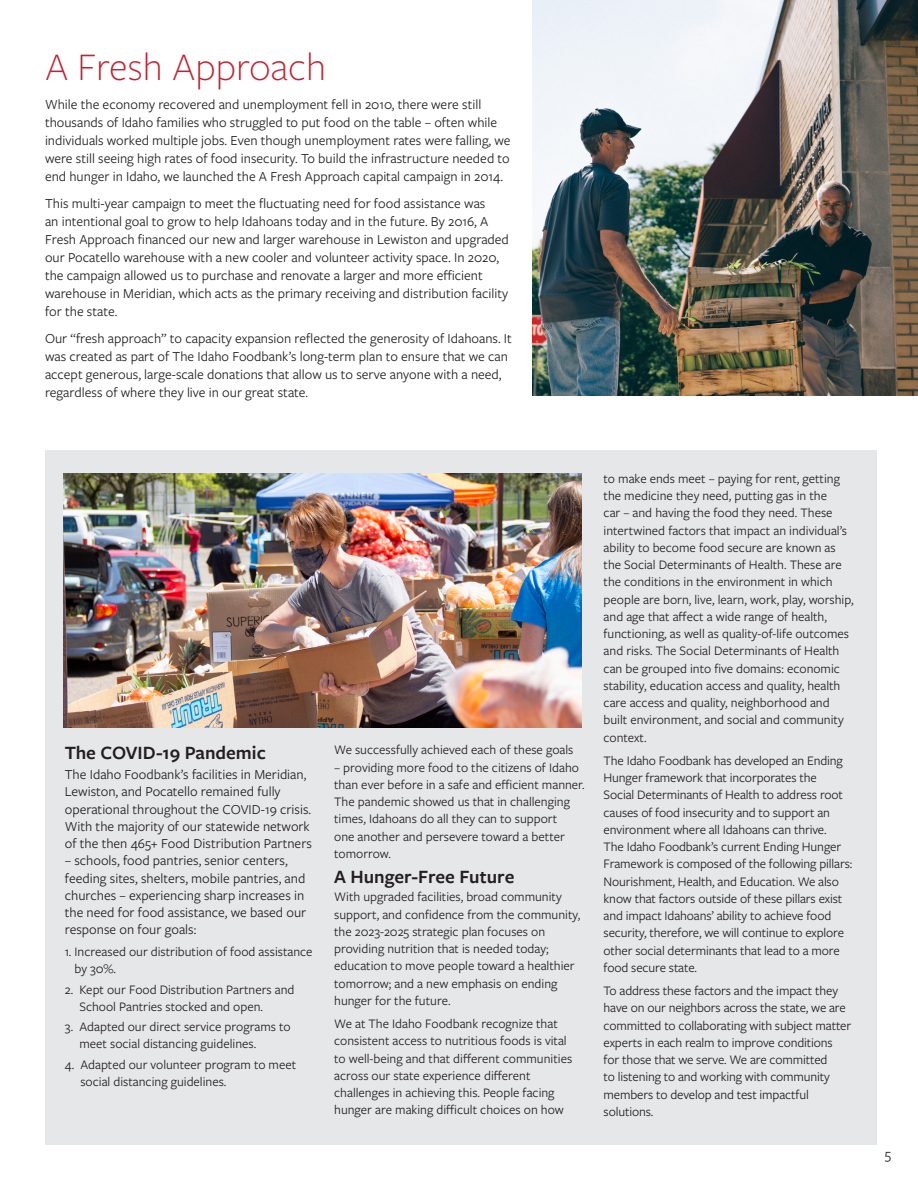
<style>
.page{position:relative;width:918px;height:1188px;background:#fff}
.page>*{position:absolute;margin:0;border:0;box-sizing:border-box;transform-origin:0 0}
.t1{font:300 40.5px "Freight Sans Pro";color:#c7202f}
.t2{font:600 19.5px "Freight Sans Pro";color:#231f20}
.t3{font:15px "Freight Sans Pro";color:#231f20}
.t4{font:14.25px/18px "Freight Sans Pro";color:#231f20}
.t5{font:13.5px/17.2px "Freight Sans Pro";color:#231f20}
</style>
<div class="page">
<img style="left:532px;top:0;width:386px;height:396px">
<div style="left:45px;top:450px;width:832px;height:695px;background:#e6e7e9"></div>
<img style="left:64px;top:474px;width:518px;height:253px">
<p class="t1" style="left:45px;top:40px;width:283px">A Fresh Approach</p>
<p class="t4" style="left:45px;top:95px;width:467px">While the economy recovered and unemployment fell in 2010, there were still thousands of Idaho families who struggled to put food on the table – often while individuals worked multiple jobs. Even though unemployment rates were falling, we were still seeing high rates of food insecurity. To build the infrastructure needed to end hunger in Idaho, we launched the A Fresh Approach capital campaign in 2014.</p>
<p class="t4" style="left:45px;top:194px;width:465px">This multi-year campaign to meet the fluctuating need for food assistance was<br>an intentional goal to grow to help Idahoans today and in the future. By 2016, A Fresh Approach financed our new and larger warehouse in Lewiston and upgraded our Pocatello warehouse with a new cooler and volunteer activity space. In 2020, the campaign allowed us to purchase and renovate a larger and more efficient warehouse in Meridian, which acts as the primary receiving and distribution facility for the state.</p>
<p class="t4" style="left:45px;top:329px;width:468px">Our “fresh approach” to capacity expansion reflected the generosity of Idahoans. It was created as part of The Idaho Foodbank’s long-term plan to ensure that we can accept generous, large-scale donations that allow us to serve anyone with a need, regardless of where they live in our great state.</p>
<p class="t2" style="left:65px;top:739px;width:203px">The COVID-19 Pandemic</p>
<p class="t4" style="left:65px;top:765px;width:249px;line-height:17.2px">The Idaho Foodbank’s facilities in Meridian, Lewiston, and Pocatello remained fully operational throughout the COVID-19 crisis.<br>With the majority of our statewide network of the then 465+ Food Distribution Partners</p>
<p class="t4" style="left:65px;top:851px;width:243px;line-height:17.2px">– schools, food pantries, senior centers, feeding sites, shelters, mobile pantries, and churches – experiencing sharp increases in the need for food assistance, we based our response on four goals:</p>
<p class="t5" style="left:75px;top:942px;width:240px;text-indent:-10px">1. Increased our distribution of food assistance by 30%.</p>
<p class="t5" style="left:79px;top:980px;width:217px;text-indent:-15px">2. Kept our Food Distribution Partners and<br>School Pantries stocked and open.</p>
<p class="t5" style="left:79px;top:1017px;width:213px;text-indent:-15px">3. Adapted our direct service programs to meet social distancing guidelines.</p>
<p class="t5" style="left:80px;top:1055px;width:217px;text-indent:-16px">4. Adapted our volunteer program to meet social distancing guidelines.</p>
<p class="t5" style="left:334px;top:741px;width:241px">We successfully achieved each of these goals</p>
<p class="t5" style="left:334px;top:758px;width:252px">– providing more food to the citizens of Idaho than ever before in a safe and efficient manner.<br>The pandemic showed us that in challenging times, Idahoans do all they can to support<br>one another and persevere toward a better tomorrow.</p>
<p class="t2" style="left:334px;top:863px;width:182px">A Hunger-Free Future</p>
<p class="t5" style="left:334px;top:888px;width:247px">With upgraded facilities, broad community support, and confidence from the community, the 2023-2025 strategic plan focuses on providing nutrition that is needed today; education to move people toward a healthier tomorrow; and a new emphasis on ending hunger for the future.</p>
<p class="t5" style="left:334px;top:1015px;width:240px">We at The Idaho Foodbank recognize that consistent access to nutritious foods is vital to well-being and that different communities across our state experience different challenges in achieving this. People facing hunger are making difficult choices on how</p>
<p class="t5" style="left:604px;top:469px;width:252px">to make ends meet – paying for rent, getting the medicine they need, putting gas in the<br>car – and having the food they need. These intertwined factors that impact an individual’s ability to become food secure are known as the Social Determinants of Health. These are the conditions in the environment in which people are born, live, learn, work, play, worship, and age that affect a wide range of health, functioning, as well as quality-of-life outcomes and risks. The Social Determinants of Health can be grouped into five domains: economic stability, education access and quality, health care access and quality, neighborhood and built environment, and social and community context.</p>
<p class="t5" style="left:604px;top:751px;width:250px">The Idaho Foodbank has developed an Ending Hunger framework that incorporates the<br>Social Determinants of Health to address root causes of food insecurity and to support an environment where all Idahoans can thrive.<br>The Idaho Foodbank’s current Ending Hunger Framework is composed of the following pillars:<br>Nourishment, Health, and Education. We also know that factors outside of these pillars exist and impact Idahoans’ ability to achieve food security, therefore, we will continue to explore other social determinants that lead to a more food secure state.</p>
<p class="t5" style="left:604px;top:982px;width:249px">To address these factors and the impact they have on our neighbors across the state, we are committed to collaborating with subject matter experts in each realm to improve conditions for those that we serve. We are committed<br>to listening to and working with community members to develop and test impactful solutions.</p>
<p class="t3" style="left:885px;top:1144px;width:8px">5</p>
</div>
